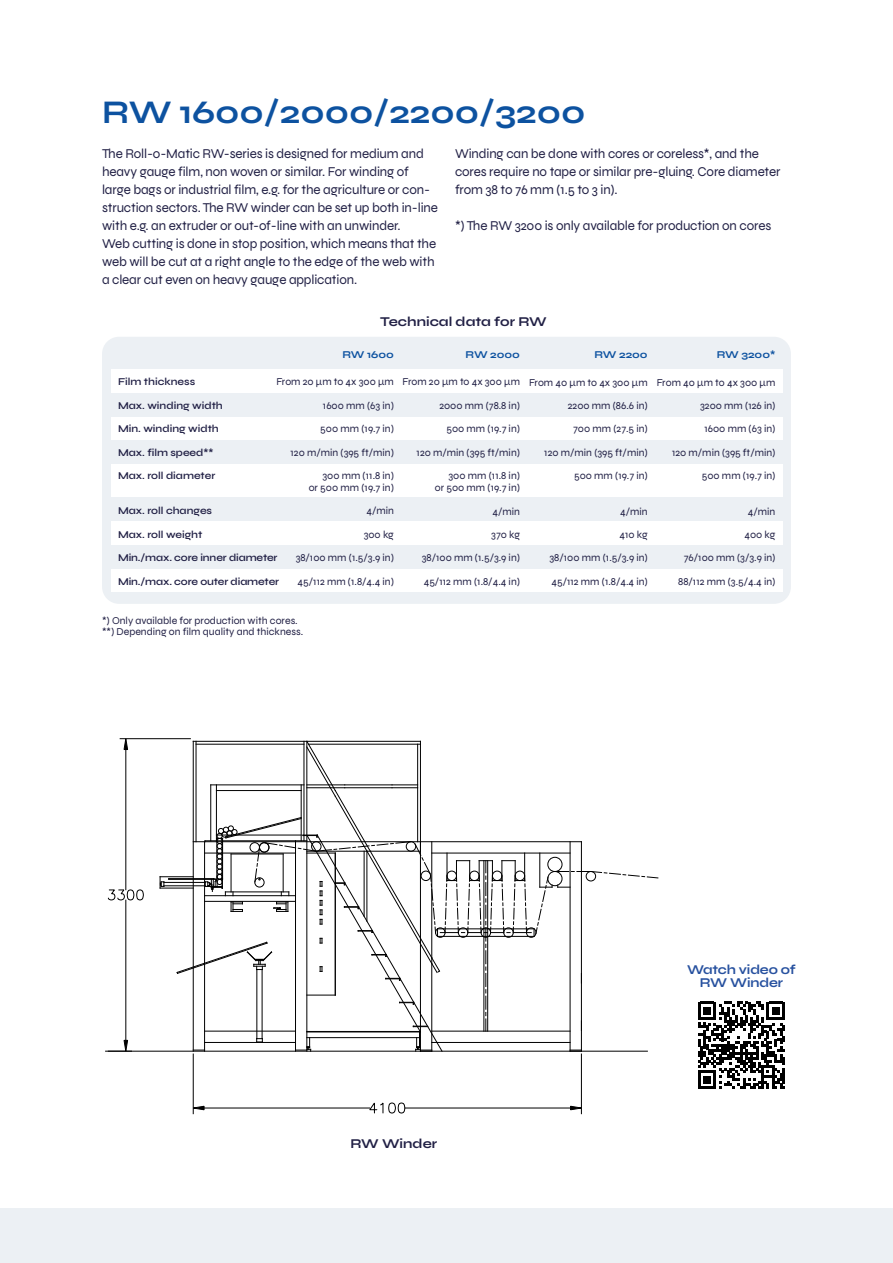
<style>
.page{position:relative;width:893px;height:1263px;background:#fff}
.page>*{position:absolute;margin:0;border:0;box-sizing:border-box;transform-origin:0 0}
.t1{font:700 33px "Syne";color:#0d52a0}
.t2{font:13.5px/18px "Syne";letter-spacing:-.01em;color:#212045}
.t3{font:700 13.5px "Syne";color:#212045}
.t4{font:700 13.5px/13.5px "Syne";letter-spacing:-.01em;color:#27519f;text-align:center}
.t5{font:10.5px/12px "Syne";color:#212045;text-align:right}
.t6{font:600 10.5px "Syne";color:#212045}
.t7{font:700 10.5px "Syne";color:#0d52a0}
</style>
<div class="page">
<svg style="left:698px;top:1001px;width:87px;height:88px"></svg>
<hr style="left:106px;top:1051px;width:541px;height:1px;background:#000">
<hr style="left:160px;top:888px;width:33px;height:1px;background:#000">
<hr style="left:160px;top:876px;width:33px;height:1px;background:#000">
<hr style="left:169px;top:879px;width:47px;height:1px;background:#000">
<hr style="left:169px;top:878px;width:45px;height:1px;background:#000">
<hr style="left:164px;top:882px;width:41px;height:1px;background:#000">
<hr style="left:164px;top:885px;width:41px;height:1px;background:#000">
<svg style="left:160px;top:877px;width:10px;height:11px"></svg>
<hr style="left:193px;top:1054px;width:1px;height:60px;background:#000">
<hr style="left:581px;top:1054px;width:1px;height:60px;background:#000">
<hr style="left:204px;top:1108px;width:165px;height:1px;background:#000">
<hr style="left:405px;top:1108px;width:166px;height:1px;background:#000">
<svg style="left:192px;top:1106px;width:13px;height:4px"></svg>
<svg style="left:570px;top:1106px;width:12px;height:4px"></svg>
<svg style="left:369px;top:1102px;width:36px;height:12px"></svg>
<svg style="left:177px;top:741px;width:481px;height:311px"></svg>
<hr style="left:120px;top:738px;width:70px;height:1px;background:#000">
<hr style="left:126px;top:749px;width:1px;height:141px;background:#000">
<hr style="left:126px;top:900px;width:1px;height:140px;background:#000">
<svg style="left:123px;top:738px;width:5px;height:12px"></svg>
<svg style="left:108px;top:1040px;width:23px;height:12px"></svg>
<svg style="left:108px;top:889px;width:36px;height:11px"></svg>
<div style="left:0;top:1209px;width:893px;height:54px;background:#ecf0f4"></div>
<div style="left:102px;top:337px;width:689px;height:267px;background:#ecf0f4;border-radius:17px"></div>
<div style="left:111px;top:369px;width:671px;height:24px;background:#fff"></div>
<div style="left:111px;top:417px;width:671px;height:23px;background:#fff"></div>
<div style="left:111px;top:521px;width:671px;height:24px;background:#fff"></div>
<div style="left:111px;top:464px;width:671px;height:34px;background:#fff"></div>
<div style="left:111px;top:569px;width:671px;height:23px;background:#fff"></div>
<h1 class="t1" style="left:102px;top:92px;width:485px">RW 1600/2000/2200/3200</h1>
<p class="t2" style="left:102px;top:145px;width:337px">The Roll-o-Matic RW-series is designed for medium and heavy gauge film, non woven or similar. For winding of large bags or industrial film, e.g. for the agriculture or con&shy;struction sectors. The RW winder can be set up both in-line with e.g. an extruder or out-of-line with an unwinder.<br>Web cutting is done in stop position, which means that the web will be cut at a right angle to the edge of the web with a clear cut even on heavy gauge application.</p>
<p class="t2" style="left:455px;top:145px;width:327px">Winding can be done with cores or coreless*, and the cores require no tape or similar pre-gluing. Core diameter from 38 to 76 mm (1.5 to 3 in).</p>
<p class="t2" style="left:455px;top:217px;width:318px">*) The RW 3200 is only available for production on cores</p>
<p class="t3" style="left:380px;top:313px;width:168px">Technical data for RW</p>
<p class="t7" style="left:342px;top:348px;width:53px">RW 1600</p>
<p class="t7" style="left:465px;top:348px;width:56px">RW 2000</p>
<p class="t7" style="left:717px;top:348px;width:60px">RW 3200*</p>
<p class="t7" style="left:594px;top:348px;width:55px">RW 2200</p>
<p class="t5" style="left:529px;top:376px;width:120px">From 40 μm to 4x 300 μm</p>
<p class="t5" style="left:568px;top:399px;width:81px">2200 mm (86.6 in)</p>
<p class="t5" style="left:573px;top:423px;width:76px">700 mm (27.5 in)</p>
<p class="t5" style="left:544px;top:446px;width:105px">120 m/min (395 ft/min)</p>
<p class="t5" style="left:574px;top:469px;width:75px">500 mm (19.7 in)</p>
<p class="t5" style="left:620px;top:505px;width:29px">4/min</p>
<p class="t5" style="left:619px;top:528px;width:30px">410 kg</p>
<p class="t5" style="left:549px;top:552px;width:100px">38/100 mm (1.5/3.9 in)</p>
<p class="t5" style="left:551px;top:575px;width:98px">45/112 mm (1.8/4.4 in)</p>
<p class="t6" style="left:118px;top:375px;width:79px">Film thickness</p>
<p class="t6" style="left:118px;top:399px;width:106px">Max. winding width</p>
<p class="t6" style="left:118px;top:422px;width:102px">Min. winding width</p>
<p class="t6" style="left:118px;top:446px;width:97px">Max. film speed**</p>
<p class="t6" style="left:118px;top:469px;width:99px">Max. roll diameter</p>
<p class="t6" style="left:118px;top:504px;width:96px">Max. roll changes</p>
<p class="t6" style="left:118px;top:528px;width:86px">Max. roll weight</p>
<p class="t6" style="left:118px;top:551px;width:161px">Min./max. core inner diameter</p>
<p class="t6" style="left:118px;top:575px;width:163px">Min./max. core outer diameter</p>
<p class="t5" style="left:276px;top:376px;width:119px">From 20 μm to 4x 300 μm</p>
<p class="t5" style="left:323px;top:399px;width:73px">1600 mm (63 in)</p>
<p class="t5" style="left:320px;top:423px;width:75px">500 mm (19.7 in)</p>
<p class="t5" style="left:290px;top:446px;width:105px">120 m/min (395 ft/min)</p>
<p class="t5" style="left:309px;top:469px;width:87px">300 mm (11.8 in)<br>or 500 mm (19.7 in)</p>
<p class="t5" style="left:366px;top:505px;width:29px">4/min</p>
<p class="t5" style="left:364px;top:528px;width:32px">300 kg</p>
<p class="t5" style="left:296px;top:552px;width:100px">38/100 mm (1.5/3.9 in)</p>
<p class="t5" style="left:298px;top:575px;width:98px">45/112 mm (1.8/4.4 in)</p>
<p class="t5" style="left:403px;top:376px;width:119px">From 20 μm to 4x 300 μm</p>
<p class="t5" style="left:439px;top:399px;width:82px">2000 mm (78.8 in)</p>
<p class="t5" style="left:446px;top:423px;width:75px">500 mm (19.7 in)</p>
<p class="t5" style="left:417px;top:446px;width:105px">120 m/min (395 ft/min)</p>
<p class="t5" style="left:435px;top:469px;width:87px">300 mm (11.8 in)<br>or 500 mm (19.7 in)</p>
<p class="t5" style="left:492px;top:505px;width:29px">4/min</p>
<p class="t5" style="left:491px;top:528px;width:30px">370 kg</p>
<p class="t5" style="left:422px;top:552px;width:100px">38/100 mm (1.5/3.9 in)</p>
<p class="t5" style="left:424px;top:575px;width:98px">45/112 mm (1.8/4.4 in)</p>
<p class="t5" style="left:657px;top:376px;width:120px">From 40 μm to 4x 300 μm</p>
<p class="t5" style="left:700px;top:399px;width:77px">3200 mm (126 in)</p>
<p class="t5" style="left:704px;top:423px;width:73px">1600 mm (63 in)</p>
<p class="t5" style="left:672px;top:446px;width:105px">120 m/min (395 ft/min)</p>
<p class="t5" style="left:702px;top:469px;width:75px">500 mm (19.7 in)</p>
<p class="t5" style="left:748px;top:505px;width:29px">4/min</p>
<p class="t5" style="left:744px;top:528px;width:33px">400 kg</p>
<p class="t5" style="left:684px;top:552px;width:93px">76/100 mm (3/3.9 in)</p>
<p class="t5" style="left:678px;top:575px;width:99px">88/112 mm (3.5/4.4 in)</p>
<p class="t5" style="left:102px;top:615px;width:203px;line-height:10.5px;text-align:left">*) Only available for production with cores. **) Depending on film quality and thickness.</p>
<p class="t3" style="left:350px;top:1135px;width:88px">RW Winder</p>
<p class="t4" style="left:687px;top:962px;width:110px">Watch video of<br>RW Winder</p>
</div>
